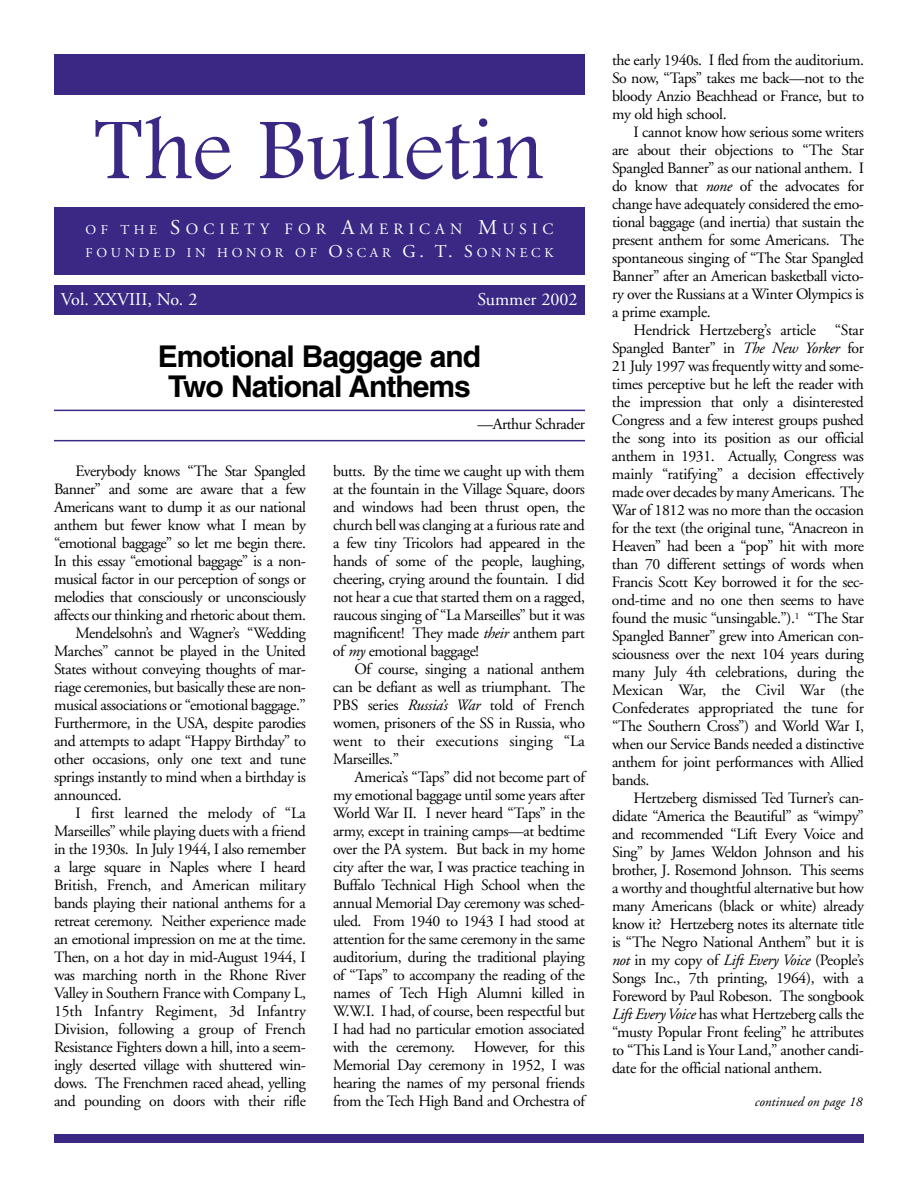
<style>
.page{position:relative;width:918px;height:1188px;background:#fff}
.page>*{position:absolute;margin:0;border:0;box-sizing:border-box;transform-origin:0 0}
.t1{font:90px "Footlight MT Light";color:#3a2884}
.t2{font:700 30px/30px "Helvetica";letter-spacing:-.035em;color:#000;text-align:center}
.t3{font:18px "Adobe Garamond";color:#fff}
.t4{font:15.75px/18px "Adobe Garamond";letter-spacing:-.025em;color:#000;text-align:justify}
.t5{font:15.75px "Adobe Garamond";letter-spacing:-.005em;color:#000}
.t6{font:15.75px "Adobe Garamond";letter-spacing:.325em;color:#fff}
.t7{font:13.5px "Adobe Garamond";letter-spacing:.275em;color:#fff}
.t8{font:italic 13.5px "Adobe Garamond";color:#000}
.s1{font-size:13.5px}
.s2{font-size:21px}
.s3{font-size:18px}
.s4{font-style:italic}
</style>
<div class="page">
<div style="left:54px;top:54px;width:531px;height:40px;background:#3a2884"></div>
<div style="left:54px;top:286px;width:531px;height:29px;background:#3a2884"></div>
<div style="left:54px;top:1134px;width:810px;height:9px;background:#3a2884"></div>
<div style="left:54px;top:207px;width:531px;height:67px;background:#3a2884"></div>
<hr style="left:54px;top:410px;width:531px;height:1px;background:#3a2884">
<hr style="left:54px;top:440px;width:531px;height:1px;background:#3a2884">
<h1 class="t1" style="left:95px;top:116px;width:451px">The Bulletin</h1>
<p class="t6" style="left:86px;top:223px;width:469px"><span class="s1">OF THE</span> <span class="s2">S</span>OCIETY FOR <span class="s2">A</span>MERICAN <span class="s2">M</span>USIC</p>
<p class="t7" style="left:86px;top:248px;width:469px">FOUNDED IN HONOR OF <span class="s3">O</span>SCAR <span class="s3">G. T. S</span>ONNECK</p>
<p class="t3" style="left:61px;top:292px;width:138px">Vol. XXVIII, No. 2</p>
<p class="t3" style="left:478px;top:292px;width:101px">Summer 2002</p>
<h2 class="t2" style="left:158px;top:344px;width:325px">Emotional Baggage and<br>Two National Anthems</h2>
<p class="t4" style="left:477px;top:417px;width:109px">—Arthur Schrader</p>
<p class="t4" style="left:76px;top:464px;width:232px">Everybody knows “The Star Spangled</p>
<p class="t4" style="left:54px;top:482px;width:254px">Banner” and some are aware that a few</p>
<p class="t4" style="left:54px;top:500px;width:254px">Americans want to dump it as our national</p>
<p class="t4" style="left:54px;top:518px;width:253px">anthem but fewer know what I mean by</p>
<p class="t4" style="left:54px;top:536px;width:253px">“emotional baggage” so let me begin there.</p>
<p class="t4" style="left:54px;top:554px;width:254px">In this essay “emotional baggage” is a non-</p>
<p class="t4" style="left:54px;top:572px;width:254px">musical factor in our perception of songs or</p>
<p class="t4" style="left:54px;top:590px;width:253px">melodies that consciously or unconsciously</p>
<p class="t4" style="left:54px;top:608px;width:254px">affects our thinking and rhetoric about them.</p>
<p class="t4" style="left:76px;top:626px;width:232px">Mendelsohn’s and Wagner’s “Wedding</p>
<p class="t4" style="left:54px;top:644px;width:253px">Marches” cannot be played in the United</p>
<p class="t4" style="left:54px;top:662px;width:254px">States without conveying thoughts of mar-</p>
<p class="t4" style="left:54px;top:680px;width:253px">riage ceremonies, but basically these are non-</p>
<p class="t4" style="left:54px;top:698px;width:254px">musical associations or “emotional baggage.”</p>
<p class="t4" style="left:54px;top:716px;width:253px">Furthermore, in the USA, despite parodies</p>
<p class="t4" style="left:54px;top:734px;width:254px">and attempts to adapt “Happy Birthday” to</p>
<p class="t4" style="left:54px;top:752px;width:253px">other occasions, only one text and tune</p>
<p class="t4" style="left:54px;top:770px;width:253px">springs instantly to mind when a birthday is</p>
<p class="t4" style="left:54px;top:788px;width:69px">announced.</p>
<p class="t5" style="left:76px;top:807px;width:232px">I first learned the melody of “La</p>
<p class="t4" style="left:54px;top:824px;width:254px">Marseilles” while playing duets with a friend</p>
<p class="t4" style="left:54px;top:842px;width:253px">in the 1930s. In July 1944, I also remember</p>
<p class="t4" style="left:54px;top:860px;width:253px">a large square in Naples where I heard</p>
<p class="t4" style="left:54px;top:878px;width:253px">British, French, and American military</p>
<p class="t4" style="left:54px;top:896px;width:254px">bands playing their national anthems for a</p>
<p class="t4" style="left:54px;top:914px;width:253px">retreat ceremony. Neither experience made</p>
<p class="t4" style="left:54px;top:932px;width:254px">an emotional impression on me at the time.</p>
<p class="t4" style="left:54px;top:950px;width:253px">Then, on a hot day in mid-August 1944, I</p>
<p class="t4" style="left:54px;top:968px;width:254px">was marching north in the Rhone River</p>
<p class="t4" style="left:54px;top:986px;width:253px">Valley in Southern France with Company L,</p>
<p class="t5" style="left:54px;top:1005px;width:254px">15th Infantry Regiment, 3d Infantry</p>
<p class="t4" style="left:54px;top:1022px;width:254px">Division, following a group of French</p>
<p class="t4" style="left:54px;top:1040px;width:253px">Resistance Fighters down a hill, into a seem-</p>
<p class="t4" style="left:54px;top:1058px;width:254px">ingly deserted village with shuttered win-</p>
<p class="t4" style="left:54px;top:1076px;width:253px">dows. The Frenchmen raced ahead, yelling</p>
<p class="t4" style="left:54px;top:1094px;width:254px">and pounding on doors with their rifle</p>
<p class="t4" style="left:333px;top:464px;width:254px">butts. By the time we caught up with them at the fountain in the Village Square, doors and windows had been thrust open, the church bell was clanging at a furious rate and a few tiny Tricolors had appeared in the hands of some of the people, laughing, cheering, crying around the fountain. I did not hear a cue that started them on a ragged, raucous singing of “La Marseilles” but it was magnificent! They made <span class="s4">their</span> anthem part of <span class="s4">my</span> emotional baggage!</p>
<p class="t4" style="left:333px;top:662px;width:254px;text-indent:22px">Of course, singing a national anthem can be defiant as well as triumphant. The PBS series <span class="s4">Russia’s War</span> told of French women, prisoners of the SS in Russia, who went to their executions singing “La Marseilles.”</p>
<p class="t4" style="left:333px;top:770px;width:254px;text-indent:22px">America’s “Taps” did not become part of my emotional baggage until some years after World War II. I never heard “Taps” in the army, except in training camps—at bedtime over the PA system. But back in my home city after the war, I was practice teaching in Buffalo Technical High School when the annual Memorial Day ceremony was sched&shy;uled. From 1940 to 1943 I had stood at attention for the same ceremony in the same auditorium, during the traditional playing of “Taps” to accompany the reading of the names of Tech High Alumni killed in W.W.I. I had, of course, been respectful but I had had no particular emotion associated with the ceremony. However, for this Memorial Day ceremony in 1952, I was hearing the names of my personal friends from the Tech High Band and Orchestra of</p>
<p class="t4" style="left:612px;top:53px;width:253px">the early 1940s. I fled from the auditorium.<br>So now, “Taps” takes me back—not to the bloody Anzio Beachhead or France, but to my old high school.</p>
<p class="t4" style="left:612px;top:125px;width:254px;text-indent:22px">I cannot know how serious some writers are about their objections to “The Star Spangled Banner” as our national anthem. I do know that <span class="s4">none</span> of the advocates for change have adequately considered the emo&shy;tional baggage (and inertia) that sustain the present anthem for some Americans. The spontaneous singing of “The Star Spangled Banner” after an American basketball victo&shy;ry over the Russians at a Winter Olympics is a prime example.</p>
<p class="t4" style="left:612px;top:323px;width:254px;text-indent:22px">Hendrick Hertzeberg’s article “Star Spangled Banter” in <span class="s4">The New Yorker</span> for 21 July 1997 was frequently witty and some&shy;times perceptive but he left the reader with the impression that only a disinterested Congress and a few interest groups pushed the song into its position as our official anthem in 1931. Actually, Congress was mainly “ratifying” a decision effectively made over decades by many Americans. The War of 1812 was no more than the occasion for the text (the original tune, “Anacreon in Heaven” had been a “pop” hit with more than 70 different settings of words when Francis Scott Key borrowed it for the sec&shy;ond-time and no one then seems to have found the music “unsingable.”).<sup>1</sup> “The Star Spangled Banner” grew into American con&shy;sciousness over the next 104 years during many July 4th celebrations, during the Mexican War, the Civil War (the Confederates appropriated the tune for “The Southern Cross”) and World War I, when our Service Bands needed a distinctive anthem for joint performances with Allied bands.</p>
<p class="t4" style="left:612px;top:791px;width:254px;text-indent:22px">Hertzeberg dismissed Ted Turner’s can&shy;didate “America the Beautiful” as “wimpy” and recommended “Lift Every Voice and Sing” by James Weldon Johnson and his brother, J. Rosemond Johnson. This seems a worthy and thoughtful alternative but how many Americans (black or white) already know it? Hertzeberg notes its alternate title is “The Negro National Anthem” but it is <span class="s4">not</span> in my copy of <span class="s4">Lift Every Voice</span> (People’s Songs Inc., 7th printing, 1964), with a Foreword by Paul Robeson. The songbook <span class="s4">Lift Every Voice</span> has what Hertzeberg calls the “musty Popular Front feeling” he attributes to “This Land is Your Land,” another candi&shy;date for the official national anthem.</p>
<p class="t8" style="left:755px;top:1096px;width:109px">continued on page 18</p>
</div>
